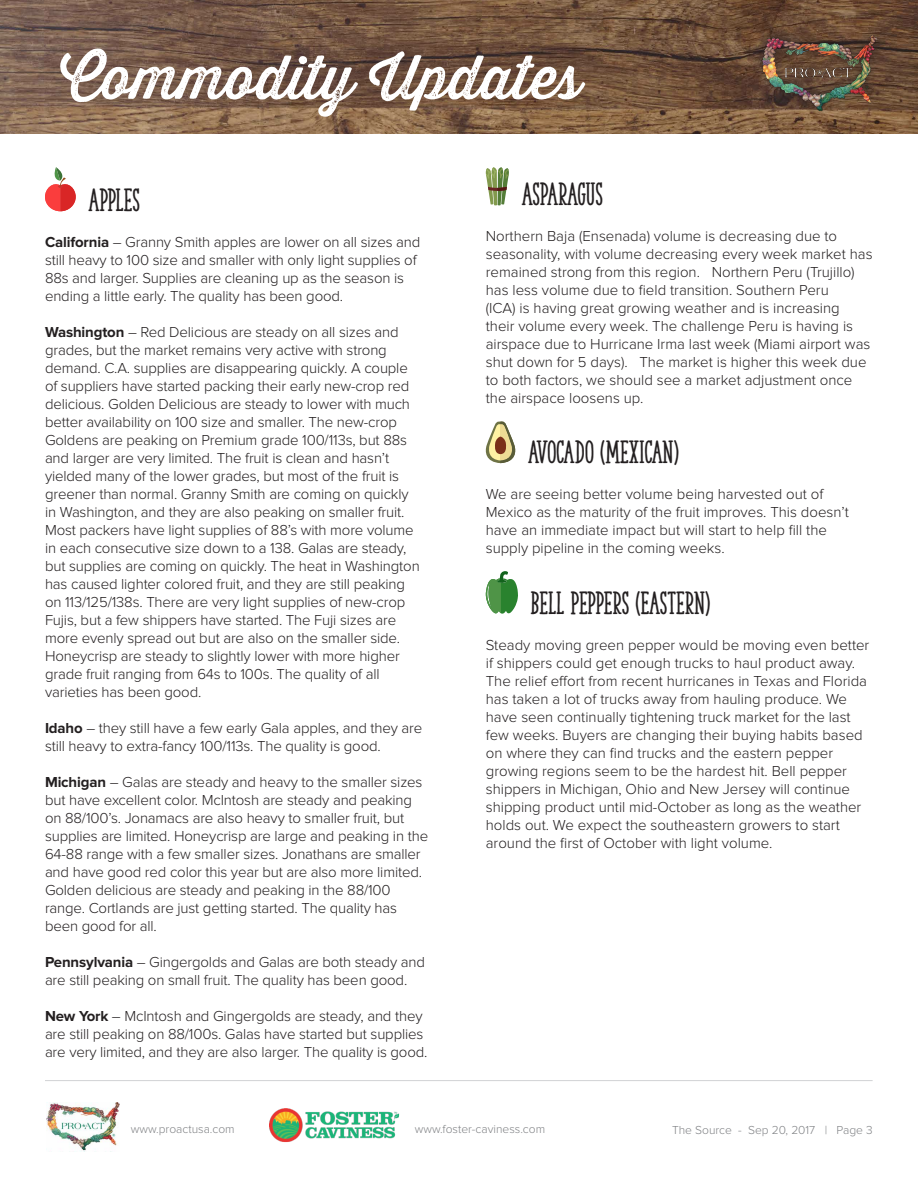
<style>
.page{position:relative;width:918px;height:1188px;background:#fff}
.page>*{position:absolute;margin:0;border:0;box-sizing:border-box;transform-origin:0 0}
.t1{font:60px "Thirsty Rough Reg One";color:#fff}
.t2{font:30px "The Serif Hand Extrablack";color:#231f20}
.t3{font:700 27px "Proxima Nova";color:#fff}
.t4{font:300 15px/18px "Proxima Nova";letter-spacing:-.01em;color:#231f20}
.t5{font:300 12px "Proxima Nova";color:#808285}
.s1{font-weight:700}
</style>
<div class="page">
<hr style="left:45px;top:1080px;width:828px;height:1px;background:#d1d2d4">
<img style="left:0;top:0;width:918px;height:134px">
<div style="left:752px;top:25px;width:133px;height:94px;background:#231f20;opacity:.6"></div>
<img style="left:761px;top:36px;width:115px;height:76px">
<img style="left:46px;top:1102px;width:74px;height:49px">
<img style="left:270px;top:1109px;width:130px;height:34px">
<svg style="left:45px;top:167px;width:31px;height:44px"></svg>
<svg style="left:486px;top:167px;width:23px;height:39px"></svg>
<svg style="left:485px;top:421px;width:31px;height:42px"></svg>
<svg style="left:486px;top:571px;width:32px;height:43px"></svg>
<h1 class="t1" style="left:60px;top:33px;width:523px">Commodity Updates</h1>
<h3 class="t3" style="left:216px;top:80px;width:160px">Sep 20, 2017</h3>
<h2 class="t2" style="left:89px;top:182px;width:53px">APPLES</h2>
<p class="t4" style="left:45px;top:234px;width:377px"><span class="s1">California</span> – Granny Smith apples are lower on all sizes and still heavy to 100 size and smaller with only light supplies of 88s and larger. Supplies are cleaning up as the season is ending a little early. The quality has been good.</p>
<p class="t4" style="left:45px;top:324px;width:376px"><span class="s1">Washington</span> – Red Delicious are steady on all sizes and grades, but the market remains very active with strong demand. C.A. supplies are disappearing quickly. A couple of suppliers have started packing their early new-crop red delicious. Golden Delicious are steady to lower with much better availability on 100 size and smaller. The new-crop Goldens are peaking on Premium grade 100/113s, but 88s and larger are very limited. The fruit is clean and hasn’t yielded many of the lower grades, but most of the fruit is greener than normal. Granny Smith are coming on quickly in Washington, and they are also peaking on smaller fruit.<br>Most packers have light supplies of 88’s with more volume in each consecutive size down to a 138. Galas are steady, but supplies are coming on quickly. The heat in Washington has caused lighter colored fruit, and they are still peaking on 113/125/138s. There are very light supplies of new-crop Fujis, but a few shippers have started. The Fuji sizes are more evenly spread out but are also on the smaller side.<br>Honeycrisp are steady to slightly lower with more higher grade fruit ranging from 64s to 100s. The quality of all varieties has been good.</p>
<p class="t4" style="left:45px;top:720px;width:379px"><span class="s1">Idaho</span> – they still have a few early Gala apples, and they are still heavy to extra-fancy 100/113s. The quality is good.</p>
<p class="t4" style="left:45px;top:774px;width:385px"><span class="s1">Michigan</span> – Galas are steady and heavy to the smaller sizes but have excellent color. McIntosh are steady and peaking on 88/100’s. Jonamacs are also heavy to smaller fruit, but supplies are limited. Honeycrisp are large and peaking in the 64-88 range with a few smaller sizes. Jonathans are smaller and have good red color this year but are also more limited.<br>Golden delicious are steady and peaking in the 88/100 range. Cortlands are just getting started. The quality has been good for all.</p>
<p class="t4" style="left:45px;top:954px;width:382px"><span class="s1">Pennsylvania</span> – Gingergolds and Galas are both steady and are still peaking on small fruit. The quality has been good.</p>
<p class="t4" style="left:45px;top:1008px;width:384px"><span class="s1">New York</span> – McIntosh and Gingergolds are steady, and they are still peaking on 88/100s. Galas have started but supplies are very limited, and they are also larger. The quality is good.</p>
<h2 class="t2" style="left:522px;top:176px;width:83px">ASPARAGUS</h2>
<p class="t4" style="left:486px;top:228px;width:388px">Northern Baja (Ensenada) volume is decreasing due to seasonality, with volume decreasing every week market has remained strong from this region. Northern Peru (Trujillo) has less volume due to field transition. Southern Peru<br>(ICA) is having great growing weather and is increasing<br>their volume every week. The challenge Peru is having is airspace due to Hurricane Irma last week (Miami airport was shut down for 5 days). The market is higher this week due to both factors, we should see a market adjustment once the airspace loosens up.</p>
<h2 class="t2" style="left:528px;top:434px;width:152px">AVOCADO (MEXICAN)</h2>
<p class="t4" style="left:486px;top:486px;width:365px">We are seeing better volume being harvested out of Mexico as the maturity of the fruit improves. This doesn’t have an immediate impact but will start to help fill the supply pipeline in the coming weeks.</p>
<h2 class="t2" style="left:531px;top:585px;width:181px">BELL PEPPERS (EASTERN)</h2>
<p class="t4" style="left:486px;top:636px;width:385px">Steady moving green pepper would be moving even better if shippers could get enough trucks to haul product away.<br>The relief effort from recent hurricanes in Texas and Florida has taken a lot of trucks away from hauling produce. We have seen continually tightening truck market for the last few weeks. Buyers are changing their buying habits based on where they can find trucks and the eastern pepper growing regions seem to be the hardest hit. Bell pepper shippers in Michigan, Ohio and New Jersey will continue shipping product until mid-October as long as the weather holds out. We expect the southeastern growers to start around the first of October with light volume.</p>
<p class="t5" style="left:131px;top:1124px;width:105px">www.proactusa.com</p>
<p class="t5" style="left:415px;top:1124px;width:132px">www.foster-caviness.com</p>
<p class="t5" style="left:672px;top:1124px;width:202px">The Source - Sep 20, 2017 | Page 3</p>
</div>
